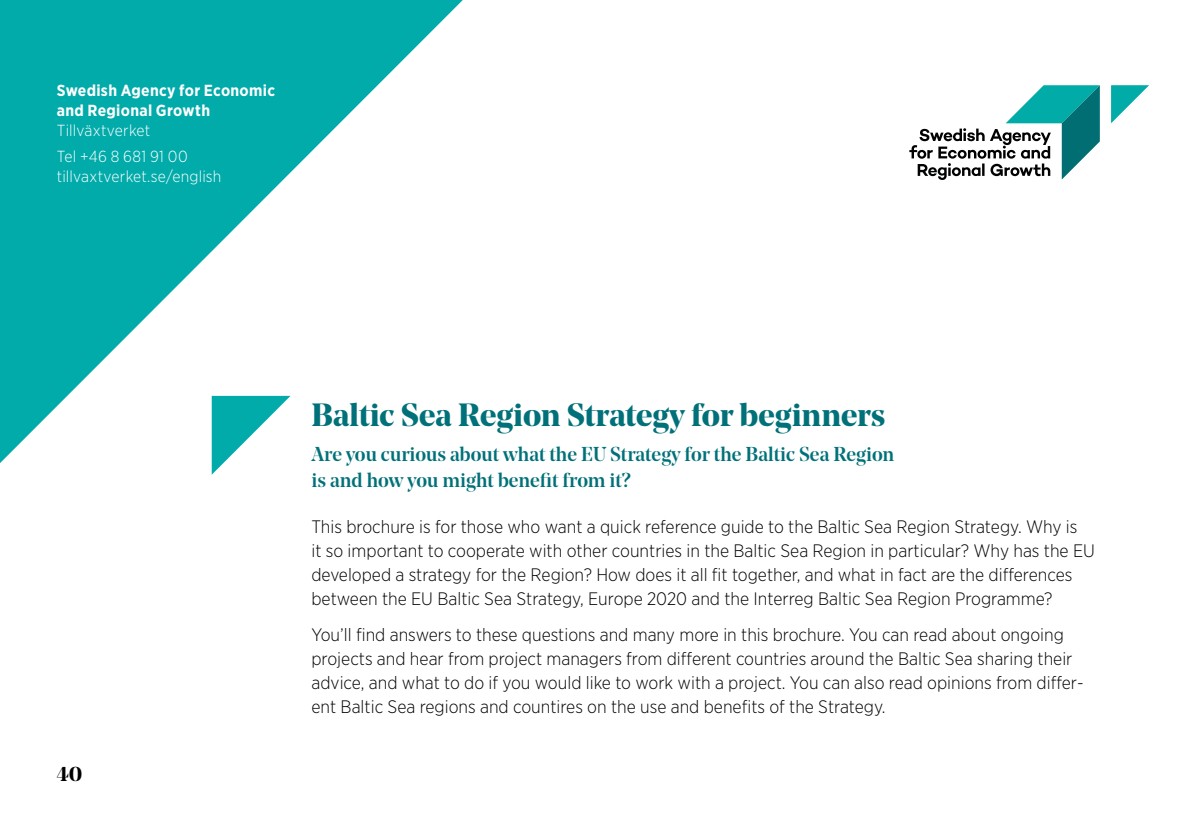
<style>
.page{position:relative;width:1191px;height:840px;background:#fff}
.page>*{position:absolute;margin:0;border:0;box-sizing:border-box;transform-origin:0 0}
.t1{font:700 32px "Noe Display";color:#007179}
.Intervju_bröd{font:500 20px/26px "Noe Display";color:#007179}
.t2{font:700 20px "Noe Display";color:#000}
.Intervju_bröd-2{font:300 18px/24px "Gotham Narrow";color:#000}
.t3{font:700 16px/20px "Gotham Narrow";letter-spacing:.02em;color:#fff}
.t4{font:300 16px "Gotham Narrow";letter-spacing:.015em;color:#fff}
.s1{font-weight:300}
</style>
<div class="page">
<svg style="left:0;top:0;width:463px;height:463px;fill:#00abaa"></svg>
<svg style="left:212px;top:395px;width:78px;height:79px"></svg>
<svg style="left:1111px;top:85px;width:38px;height:38px"></svg>
<svg style="left:909px;top:85px;width:190px;height:95px"></svg>
<p class="t3" style="left:57px;top:80px;width:220px">Swedish Agency for Economic</p>
<p class="t3" style="left:57px;top:100px;width:155px">and Regional Growth<br><span class="s1">Tillväxtverket</span></p>
<p class="t4" style="left:57px;top:146px;width:132px">Tel +46 8 681 91 00</p>
<p class="t4" style="left:57px;top:166px;width:166px">tillvaxtverket.se/english</p>
<p class="t2" style="left:57px;top:760px;width:27px">40</p>
<h3 class="t1" style="left:311px;top:394px;width:575px">Baltic Sea Region Strategy for beginners</h3>
<p class="Intervju_bröd" style="left:311px;top:440px;width:584px">Are you curious about what the EU Strategy for the Baltic Sea Region is and how you might benefit from it?</p>
<p class="Intervju_bröd-2" style="left:311px;top:514px;width:785px">This brochure is for those who want a quick reference guide to the Baltic Sea Region Strategy. Why is<br>it so important to cooperate with other countries in the Baltic Sea Region in particular? Why has the EU developed a strategy for the Region? How does it all fit together, and what in fact are the differences between the EU Baltic Sea Strategy, Europe 2020 and the Interreg Baltic Sea Region Programme?</p>
<p class="Intervju_bröd-2" style="left:311px;top:621px;width:773px">You’ll find answers to these questions and many more in this brochure. You can read about ongoing projects and hear from project managers from different countries around the Baltic Sea sharing their advice, and what to do if you would like to work with a project. You can also read opinions from differ&shy;ent Baltic Sea regions and countires on the use and benefits of the Strategy.</p>
</div>
